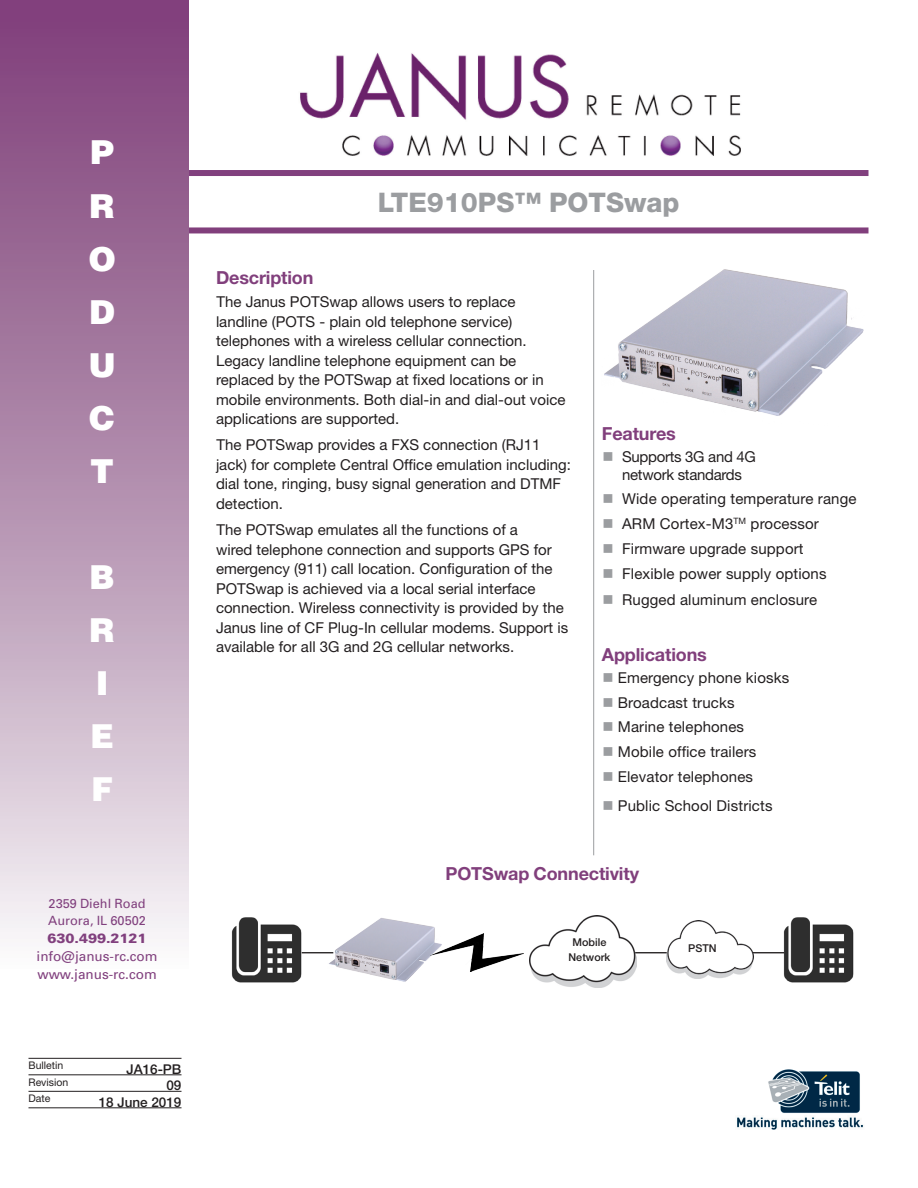
<style>
.page{position:relative;width:918px;height:1188px;background:#fff}
.page>*{position:absolute;margin:0;border:0;box-sizing:border-box;transform-origin:0 0}
.Subhead_1{font:900 33px "Helvetica";color:#fff}
.Product_Group{font:800 27px "Helvetica Neue";color:#9b9da0}
.Subhead_1-2{font:700 18px "Helvetica Neue";letter-spacing:-.01em;color:#813f7c}
.Subhead_1_centered{font:700 18px "Helvetica Neue";letter-spacing:-.01em;color:#813f7c}
.Body_text_9_12{font:15px/19.5px "Helvetica Neue";color:#231f20}
.Body_text_9_12-2{font:15px/18px "Helvetica Neue";letter-spacing:-.02em;color:#231f20;text-align:center}
.t1{font:13.5px "Univers";color:#81407e}
.ID_2{font:500 13.5px "Helvetica Neue";color:#231f20}
.t2{font:900 13.5px "Univers";color:#81407e}
.t3{font:12.75px "Univers";color:#81407e}
.Body_text_11_15{font:500 10.8px "Helvetica Neue";color:#231f20}
.ID_1{font:10.5px "Helvetica Neue";color:#231f20}
.s1{color:#9b9da0}
</style>
<div class="page">
<img style="left:0;top:0;width:189px;height:1108px">
<img style="left:768px;top:1069px;width:92px;height:44px">
<hr style="left:593px;top:270px;width:1px;height:585px;background:#9b9da0">
<img style="left:737px;top:1117px;width:127px;height:13px">
<hr style="left:28px;top:1058px;width:154px;height:1px;background:#231f20">
<hr style="left:28px;top:1075px;width:154px;height:1px;background:#231f20">
<hr style="left:28px;top:1091px;width:154px;height:1px;background:#231f20">
<hr style="left:28px;top:1108px;width:154px;height:1px;background:#231f20">
<div style="left:189px;top:170px;width:679px;height:6px;background:#81407e"></div>
<div style="left:189px;top:227px;width:679px;height:6px;background:#813f7c"></div>
<img style="left:300px;top:53px;width:441px;height:103px">
<img style="left:604px;top:269px;width:260px;height:147px">
<img style="left:328px;top:918px;width:107px;height:64px">
<img style="left:231px;top:917px;width:89px;height:66px">
<img style="left:431px;top:934px;width:93px;height:38px">
<img style="left:529px;top:916px;width:108px;height:71px">
<img style="left:666px;top:920px;width:87px;height:58px">
<hr style="left:302px;top:952px;width:31px;height:1px;background:#231f20">
<hr style="left:635px;top:952px;width:32px;height:1px;background:#231f20">
<img style="left:764px;top:917px;width:90px;height:66px">
<hr style="left:753px;top:952px;width:31px;height:1px;background:#231f20">
<p class="Subhead_1" style="left:90px;top:131px;width:25px">P</p>
<p class="Subhead_1" style="left:89px;top:184px;width:27px">R</p>
<p class="Subhead_1" style="left:88px;top:237px;width:29px">O</p>
<p class="Subhead_1" style="left:89px;top:290px;width:27px">D</p>
<p class="Subhead_1" style="left:88px;top:343px;width:29px">U</p>
<p class="Subhead_1" style="left:89px;top:396px;width:27px">C</p>
<p class="Subhead_1" style="left:90px;top:450px;width:25px">T</p>
<p class="Subhead_1" style="left:89px;top:556px;width:27px">B</p>
<p class="Subhead_1" style="left:89px;top:609px;width:27px">R</p>
<p class="Subhead_1" style="left:96px;top:662px;width:14px">I</p>
<p class="Subhead_1" style="left:90px;top:715px;width:25px">E</p>
<p class="Subhead_1" style="left:91px;top:768px;width:24px">F</p>
<p class="t3" style="left:49px;top:896px;width:99px">2359 Diehl Road</p>
<p class="t3" style="left:48px;top:913px;width:99px">Aurora, IL 60502</p>
<p class="t2" style="left:48px;top:930px;width:101px">630.499.2121</p>
<p class="t1" style="left:37px;top:949px;width:122px">info@janus-rc.com</p>
<p class="t1" style="left:38px;top:967px;width:121px">www.janus-rc.com</p>
<p class="ID_1" style="left:28px;top:1059px;width:36px">Bulletin</p>
<p class="ID_2" style="left:126px;top:1061px;width:57px">JA16-PB</p>
<p class="ID_1" style="left:28px;top:1076px;width:41px">Revision</p>
<p class="ID_2" style="left:166px;top:1078px;width:17px">09</p>
<p class="ID_1" style="left:28px;top:1092px;width:23px">Date</p>
<p class="ID_2" style="left:99px;top:1094px;width:84px">18 June 2019</p>
<p class="Product_Group" style="left:378px;top:186px;width:303px">LTE910PS™ POTSwap</p>
<p class="Subhead_1-2" style="left:216px;top:267px;width:99px">Description</p>
<p class="Body_text_9_12" style="left:216px;top:292px;width:351px">The Janus POTSwap allows users to replace landline (POTS - plain old telephone service) telephones with a wireless cellular connection.<br>Legacy landline telephone equipment can be replaced by the POTSwap at fixed locations or in mobile environments. Both dial-in and dial-out voice applications are supported.</p>
<p class="Body_text_9_12" style="left:216px;top:435px;width:357px">The POTSwap provides a FXS connection (RJ11 jack) for complete Central Office emulation including: dial tone, ringing, busy signal generation and DTMF detection.</p>
<p class="Body_text_9_12" style="left:216px;top:520px;width:354px">The POTSwap emulates all the functions of a<br>wired telephone connection and supports GPS for emergency (911) call location. Configuration of the POTSwap is achieved via a local serial interface connection. Wireless connectivity is provided by the Janus line of CF Plug-In cellular modems. Support is available for all 3G and 2G cellular networks.</p>
<p class="Subhead_1-2" style="left:602px;top:423px;width:76px">Features</p>
<p class="Body_text_9_12-2" style="left:602px;top:447px;width:155px"><span class="s1">■</span> Supports 3G and 4G network standards</p>
<p class="Body_text_9_12" style="left:602px;top:489px;width:256px"><span class="s1">■</span> Wide operating temperature range</p>
<p class="Body_text_9_12" style="left:602px;top:514px;width:218px"><span class="s1">■</span> ARM Cortex-M3<sup>TM</sup> processor</p>
<p class="Body_text_9_12" style="left:602px;top:539px;width:203px"><span class="s1">■</span> Firmware upgrade support</p>
<p class="Body_text_9_12" style="left:602px;top:563px;width:226px"><span class="s1">■</span> Flexible power supply options</p>
<p class="Body_text_9_12" style="left:602px;top:590px;width:216px"><span class="s1">■</span> Rugged aluminum enclosure</p>
<p class="Subhead_1-2" style="left:602px;top:644px;width:107px">Applications</p>
<p class="Body_text_9_12" style="left:602px;top:667px;width:188px"><span class="s1">■</span> Emergency phone kiosks</p>
<p class="Body_text_9_12" style="left:602px;top:692px;width:134px"><span class="s1">■</span> Broadcast trucks</p>
<p class="Body_text_9_12" style="left:602px;top:717px;width:143px"><span class="s1">■</span> Marine telephones</p>
<p class="Body_text_9_12" style="left:602px;top:742px;width:155px"><span class="s1">■</span> Mobile office trailers</p>
<p class="Body_text_9_12" style="left:602px;top:766px;width:152px"><span class="s1">■</span> Elevator telephones</p>
<p class="Body_text_9_12" style="left:602px;top:796px;width:172px"><span class="s1">■</span> Public School Districts</p>
<p class="Subhead_1_centered" style="left:446px;top:862px;width:195px">POTSwap Connectivity</p>
<p class="Body_text_11_15" style="left:573px;top:936px;width:35px">Mobile</p>
<p class="Body_text_11_15" style="left:569px;top:951px;width:43px">Network</p>
<p class="Body_text_11_15" style="left:688px;top:942px;width:30px">PSTN</p>
</div>
